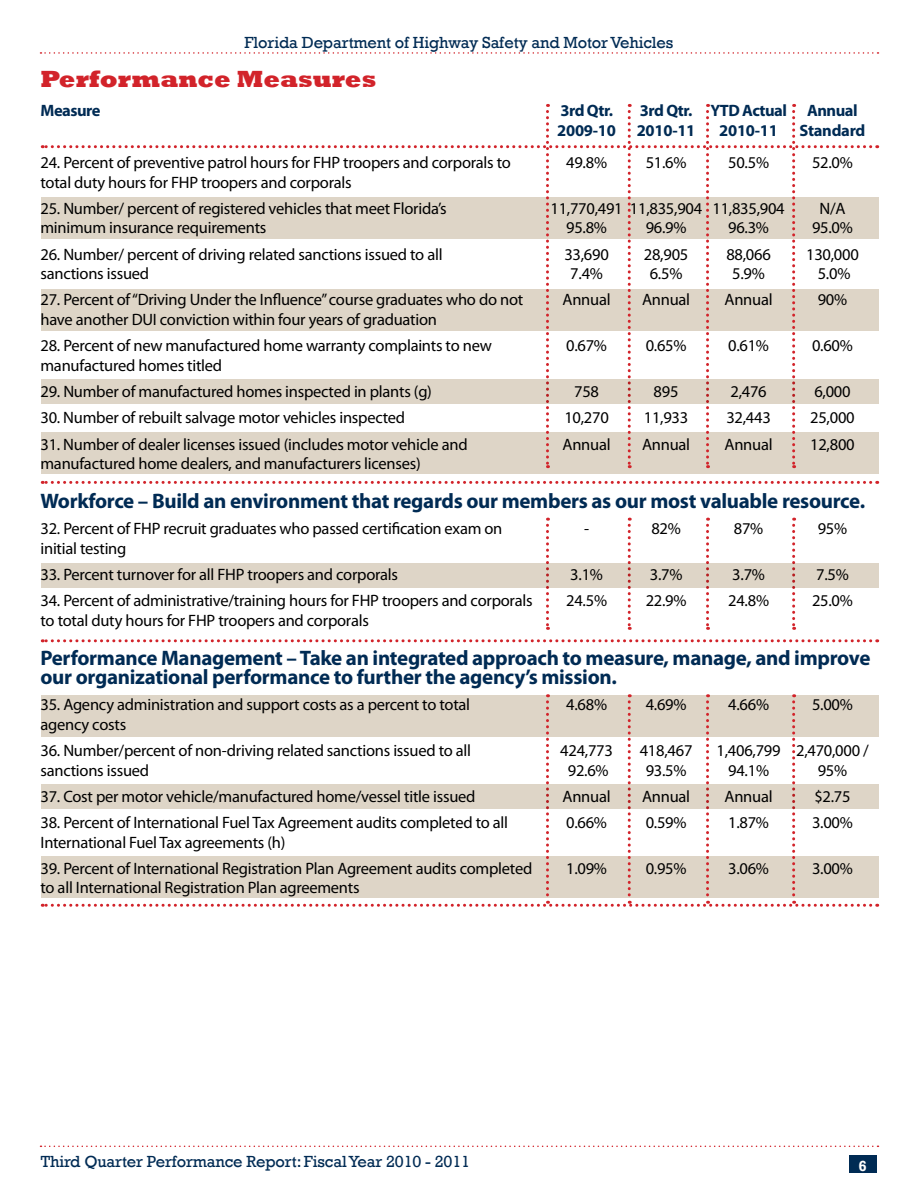
<style>
.page{position:relative;width:918px;height:1188px;background:#fff}
.page>*{position:absolute;margin:0;border:0;box-sizing:border-box;transform-origin:0 0}
.t1{font:800 24px "Rockwell";color:#d2232a}
.t2{font:700 21px/19.5px "Myriad Pro";letter-spacing:-.015em;color:#002b54}
.t3{font:16.5px "Myriad Pro";letter-spacing:-.015em;color:#000}
.t4{font:16.5px "Rockwell";letter-spacing:-.01em;color:#002b54}
.t5{font:700 16.5px "Myriad Pro";letter-spacing:-.025em;color:#002b54}
.t6{font:700 15px "Rockwell";color:#fff}
</style>
<div class="page">
<div style="left:849px;top:1156px;width:28px;height:17px;background:#002b54"></div>
<svg style="left:40px;top:1146px;width:839px;height:1px"></svg>
<svg style="left:40px;top:52px;width:839px;height:2px"></svg>
<div style="left:41px;top:433px;width:837px;height:41px;background:#ded5c7"></div>
<svg style="left:546px;top:518px;width:3px;height:112px"></svg>
<svg style="left:628px;top:518px;width:3px;height:112px"></svg>
<svg style="left:706px;top:518px;width:3px;height:112px"></svg>
<svg style="left:792px;top:518px;width:3px;height:112px"></svg>
<svg style="left:42px;top:481px;width:829px;height:3px"></svg>
<svg style="left:42px;top:639px;width:829px;height:3px"></svg>
<svg style="left:42px;top:104px;width:829px;height:364px"></svg>
<svg style="left:42px;top:694px;width:829px;height:213px"></svg>
<div style="left:41px;top:379px;width:837px;height:24px;background:#ded5c7"></div>
<div style="left:41px;top:563px;width:837px;height:24px;background:#ded5c7"></div>
<div style="left:41px;top:785px;width:837px;height:24px;background:#ded5c7"></div>
<p class="t4" style="left:245px;top:33px;width:430px">Florida Department of Highway Safety and Motor Vehicles</p>
<h1 class="t1" style="left:40px;top:65px;width:337px">Performance Measures</h1>
<p class="t5" style="left:40px;top:100px;width:62px">Measure</p>
<p class="t5" style="left:560px;top:100px;width:54px">3rd Qtr.</p>
<p class="t5" style="left:640px;top:100px;width:219px">3rd Qtr. YTD Actual Annual</p>
<p class="t5" style="left:557px;top:120px;width:60px">2009-10</p>
<p class="t5" style="left:637px;top:120px;width:60px">2010-11</p>
<p class="t5" style="left:719px;top:120px;width:60px">2010-11</p>
<p class="t5" style="left:799px;top:120px;width:68px">Standard</p>
<p class="t3" style="left:40px;top:153px;width:472px">24. Percent of preventive patrol hours for FHP troopers and corporals to</p>
<p class="t3" style="left:566px;top:153px;width:42px">49.8%</p>
<p class="t3" style="left:646px;top:153px;width:42px">51.6%</p>
<p class="t3" style="left:728px;top:153px;width:42px">50.5%</p>
<p class="t3" style="left:812px;top:153px;width:42px">52.0%</p>
<p class="t3" style="left:40px;top:172px;width:313px">total duty hours for FHP troopers and corporals</p>
<p class="t3" style="left:40px;top:198px;width:408px">25. Number/ percent of registered vehicles that meet Florida’s</p>
<p class="t3" style="left:550px;top:198px;width:236px">11,770,491 11,835,904 11,835,904</p>
<p class="t3" style="left:819px;top:198px;width:28px">N/A</p>
<p class="t3" style="left:40px;top:218px;width:228px">minimum insurance requirements</p>
<p class="t3" style="left:566px;top:218px;width:42px">95.8%</p>
<p class="t3" style="left:646px;top:218px;width:42px">96.9%</p>
<p class="t3" style="left:728px;top:218px;width:42px">96.3%</p>
<p class="t3" style="left:812px;top:218px;width:42px">95.0%</p>
<p class="t3" style="left:40px;top:244px;width:404px">26. Number/ percent of driving related sanctions issued to all</p>
<p class="t3" style="left:564px;top:244px;width:46px">33,690</p>
<p class="t3" style="left:644px;top:244px;width:46px">28,905</p>
<p class="t3" style="left:726px;top:244px;width:46px">88,066</p>
<p class="t3" style="left:806px;top:244px;width:54px">130,000</p>
<p class="t3" style="left:40px;top:264px;width:110px">sanctions issued</p>
<p class="t3" style="left:570px;top:264px;width:34px">7.4%</p>
<p class="t3" style="left:650px;top:264px;width:34px">6.5%</p>
<p class="t3" style="left:732px;top:264px;width:34px">5.9%</p>
<p class="t3" style="left:818px;top:264px;width:34px">5.0%</p>
<p class="t3" style="left:40px;top:290px;width:484px">27. Percent of “Driving Under the Influence” course graduates who do not</p>
<p class="t3" style="left:563px;top:290px;width:50px">Annual</p>
<p class="t3" style="left:642px;top:290px;width:50px">Annual</p>
<p class="t3" style="left:725px;top:290px;width:50px">Annual</p>
<p class="t3" style="left:818px;top:290px;width:31px">90%</p>
<p class="t3" style="left:40px;top:309px;width:398px">have another DUI conviction within four years of graduation</p>
<p class="t3" style="left:40px;top:336px;width:453px">28. Percent of new manufactured home warranty complaints to new</p>
<p class="t3" style="left:566px;top:336px;width:42px">0.67%</p>
<p class="t3" style="left:646px;top:336px;width:42px">0.65%</p>
<p class="t3" style="left:728px;top:336px;width:42px">0.61%</p>
<p class="t3" style="left:812px;top:336px;width:42px">0.60%</p>
<p class="t3" style="left:40px;top:355px;width:183px">manufactured homes titled</p>
<p class="t3" style="left:40px;top:381px;width:393px">29. Number of manufactured homes inspected in plants (g)</p>
<p class="t3" style="left:574px;top:381px;width:26px">758</p>
<p class="t3" style="left:654px;top:381px;width:26px">895</p>
<p class="t3" style="left:730px;top:381px;width:38px">2,476</p>
<p class="t3" style="left:814px;top:381px;width:38px">6,000</p>
<p class="t3" style="left:40px;top:408px;width:366px">30. Number of rebuilt salvage motor vehicles inspected</p>
<p class="t3" style="left:564px;top:408px;width:46px">10,270</p>
<p class="t3" style="left:644px;top:408px;width:46px">11,933</p>
<p class="t3" style="left:726px;top:408px;width:46px">32,443</p>
<p class="t3" style="left:810px;top:408px;width:46px">25,000</p>
<p class="t3" style="left:40px;top:434px;width:429px">31. Number of dealer licenses issued (includes motor vehicle and</p>
<p class="t3" style="left:563px;top:434px;width:50px">Annual</p>
<p class="t3" style="left:642px;top:434px;width:50px">Annual</p>
<p class="t3" style="left:725px;top:434px;width:50px">Annual</p>
<p class="t3" style="left:810px;top:434px;width:46px">12,800</p>
<p class="t3" style="left:40px;top:453px;width:382px">manufactured home dealers, and manufacturers licenses)</p>
<p class="t2" style="left:40px;top:490px;width:826px">Workforce – Build an environment that regards our members as our most valuable resource.</p>
<p class="t3" style="left:40px;top:519px;width:463px">32. Percent of FHP recruit graduates who passed certification exam on</p>
<p class="t3" style="left:584px;top:519px;width:7px">-</p>
<p class="t3" style="left:651px;top:519px;width:31px">82%</p>
<p class="t3" style="left:734px;top:519px;width:31px">87%</p>
<p class="t3" style="left:818px;top:519px;width:31px">95%</p>
<p class="t3" style="left:40px;top:538px;width:87px">initial testing</p>
<p class="t3" style="left:40px;top:564px;width:359px">33. Percent turnover for all FHP troopers and corporals</p>
<p class="t3" style="left:570px;top:564px;width:34px">3.1%</p>
<p class="t3" style="left:650px;top:564px;width:34px">3.7%</p>
<p class="t3" style="left:732px;top:564px;width:34px">3.7%</p>
<p class="t3" style="left:816px;top:564px;width:34px">7.5%</p>
<p class="t3" style="left:41px;top:591px;width:494px">34. Percent of administrative/training hours for FHP troopers and corporals</p>
<p class="t3" style="left:566px;top:591px;width:42px">24.5%</p>
<p class="t3" style="left:646px;top:591px;width:42px">22.9%</p>
<p class="t3" style="left:728px;top:591px;width:42px">24.8%</p>
<p class="t3" style="left:812px;top:591px;width:42px">25.0%</p>
<p class="t3" style="left:41px;top:610px;width:330px">to total duty hours for FHP troopers and corporals</p>
<p class="t2" style="left:40px;top:647px;width:831px">Performance Management – Take an integrated approach to measure, manage, and improve our organizational performance to further the agency’s mission.</p>
<p class="t3" style="left:40px;top:695px;width:431px">35. Agency administration and support costs as a percent to total</p>
<p class="t3" style="left:566px;top:695px;width:42px">4.68%</p>
<p class="t3" style="left:646px;top:695px;width:42px">4.69%</p>
<p class="t3" style="left:728px;top:695px;width:42px">4.66%</p>
<p class="t3" style="left:812px;top:695px;width:42px">5.00%</p>
<p class="t3" style="left:40px;top:714px;width:87px">agency costs</p>
<p class="t3" style="left:40px;top:741px;width:432px">36. Number/percent of non-driving related sanctions issued to all</p>
<p class="t3" style="left:560px;top:741px;width:54px">424,773</p>
<p class="t3" style="left:640px;top:741px;width:54px">418,467</p>
<p class="t3" style="left:717px;top:741px;width:154px">1,406,799 2,470,000 /</p>
<p class="t3" style="left:40px;top:760px;width:110px">sanctions issued</p>
<p class="t3" style="left:568px;top:760px;width:42px">92.6%</p>
<p class="t3" style="left:646px;top:760px;width:42px">93.5%</p>
<p class="t3" style="left:728px;top:760px;width:42px">94.1%</p>
<p class="t3" style="left:818px;top:760px;width:31px">95%</p>
<p class="t3" style="left:40px;top:786px;width:437px">37. Cost per motor vehicle/manufactured home/vessel title issued</p>
<p class="t3" style="left:563px;top:786px;width:50px">Annual</p>
<p class="t3" style="left:642px;top:786px;width:50px">Annual</p>
<p class="t3" style="left:725px;top:786px;width:50px">Annual</p>
<p class="t3" style="left:814px;top:786px;width:38px">$2.75</p>
<p class="t3" style="left:40px;top:813px;width:469px">38. Percent of International Fuel Tax Agreement audits completed to all</p>
<p class="t3" style="left:566px;top:813px;width:42px">0.66%</p>
<p class="t3" style="left:646px;top:813px;width:42px">0.59%</p>
<p class="t3" style="left:728px;top:813px;width:42px">1.87%</p>
<p class="t3" style="left:812px;top:813px;width:42px">3.00%</p>
<p class="t3" style="left:40px;top:832px;width:247px">International Fuel Tax agreements (h)</p>
<p class="t3" style="left:40px;top:858px;width:493px">39. Percent of International Registration Plan Agreement audits completed</p>
<p class="t3" style="left:566px;top:858px;width:42px">1.09%</p>
<p class="t3" style="left:646px;top:858px;width:42px">0.95%</p>
<p class="t3" style="left:728px;top:858px;width:42px">3.06%</p>
<p class="t3" style="left:812px;top:858px;width:42px">3.00%</p>
<p class="t3" style="left:40px;top:878px;width:321px">to all International Registration Plan agreements</p>
<p class="t4" style="left:41px;top:1152px;width:431px">Third Quarter Performance Report: Fiscal Year 2010 - 2011</p>
<p class="t6" style="left:859px;top:1157px;width:10px">6</p>
</div>
